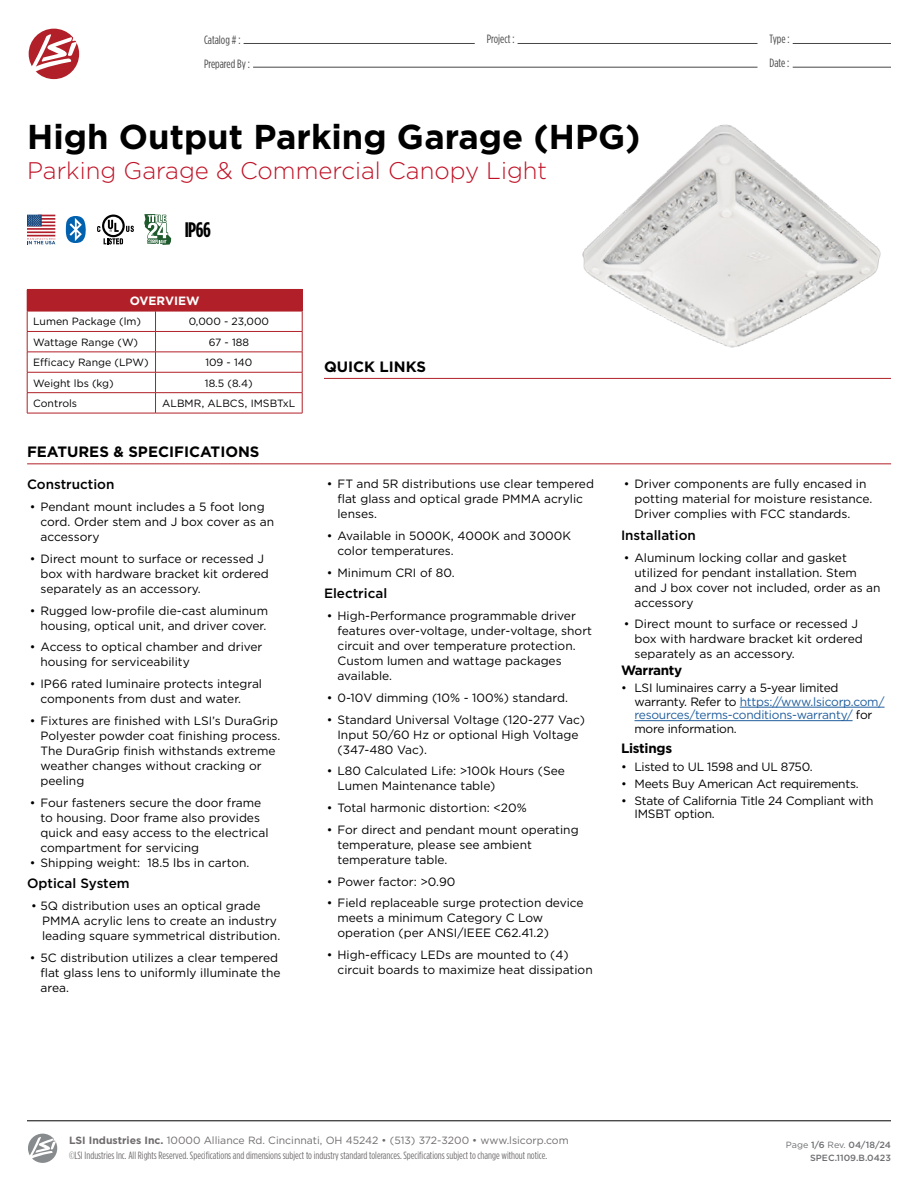
<style>
.page{position:relative;width:918px;height:1188px;background:#fff}
.page>*{position:absolute;margin:0;border:0;box-sizing:border-box;transform-origin:0 0}
.t1{font:700 34.5px "Gotham";color:#000}
.t2{font:300 24px "Gotham";color:#c01327}
.t3{font:700 21px "Gotham Condensed";color:#000}
.t4{font:700 15px "Gotham";color:#000}
.t5{font:500 13.5px "Gotham";color:#000}
.t6{font:700 13.5px "Gotham";letter-spacing:-.02em;color:#000}
.t7{font:12px/15px "Gotham";color:#000}
.t8{font:12px/13.5px "Gotham";letter-spacing:-.02em;color:#000}
.t9{font:12px "Gotham Condensed";color:#474748}
.t10{font:700 12px "Gotham";color:#fff}
.t11{font:10.5px "Gotham Condensed";color:#706c6d}
.t12{font:10.5px "Gotham";color:#000}
.t13{font:10.5px "Gotham";color:#706c6d}
.t14{font:500 9px "Gotham";color:#6d6e71}
.s1{color:#215e9e}
.s2{font-weight:700}
.s3{font-weight:400}
</style>
<div class="page">
<svg style="left:28px;top:1134px;width:29px;height:29px"></svg>
<hr style="left:27px;top:1121px;width:864px;height:1px;background:#000">
<div style="left:29px;top:29px;width:50px;height:50px;background:#b11f28;border-radius:50%"></div>
<svg style="left:31px;top:34px;width:46px;height:38px"></svg>
<hr style="left:793px;top:43px;width:98px;height:1px;background:#474748">
<hr style="left:244px;top:43px;width:231px;height:1px;background:#474748">
<hr style="left:518px;top:43px;width:239px;height:1px;background:#474748">
<hr style="left:793px;top:67px;width:98px;height:1px;background:#474748">
<hr style="left:253px;top:67px;width:505px;height:1px;background:#474748">
<hr style="left:740px;top:707px;width:145px;height:1px;background:#215e9e">
<hr style="left:634px;top:720px;width:219px;height:1px;background:#215e9e">
<div style="left:27px;top:289px;width:275px;height:22px;background:#b12028"></div>
<hr style="left:156px;top:311px;width:146px;height:1px;background:#b12028">
<hr style="left:156px;top:331px;width:146px;height:1px;background:#b12028">
<hr style="left:156px;top:352px;width:146px;height:1px;background:#b12028">
<hr style="left:156px;top:372px;width:146px;height:1px;background:#b12028">
<hr style="left:156px;top:392px;width:146px;height:1px;background:#b12028">
<svg style="left:27px;top:311px;width:129px;height:102px"></svg>
<svg style="left:302px;top:290px;width:1px;height:123px"></svg>
<hr style="left:27px;top:413px;width:129px;height:1px;background:#b12028">
<hr style="left:156px;top:413px;width:146px;height:1px;background:#b12028">
<hr style="left:324px;top:378px;width:567px;height:1px;background:#b12028">
<hr style="left:27px;top:464px;width:864px;height:1px;background:#b12028">
<svg style="left:66px;top:216px;width:20px;height:27px"></svg>
<div style="left:27px;top:215px;width:28px;height:21px;background:linear-gradient(to right,#faf2f3,#fbf3f3)"></div>
<hr style="left:27px;top:228px;width:28px;height:2px;background:#b11f2c">
<svg style="left:27px;top:235px;width:28px;height:9px"></svg>
<hr style="left:27px;top:231px;width:28px;height:2px;background:#b11f2c">
<svg style="left:27px;top:215px;width:28px;height:11px"></svg>
<svg style="left:144px;top:214px;width:27px;height:31px"></svg>
<svg style="left:102px;top:215px;width:23px;height:22px"></svg>
<svg style="left:104px;top:217px;width:19px;height:18px"></svg>
<svg style="left:97px;top:226px;width:3px;height:6px"></svg>
<svg style="left:108px;top:220px;width:11px;height:12px"></svg>
<svg style="left:126px;top:226px;width:8px;height:6px"></svg>
<svg style="left:104px;top:238px;width:19px;height:6px"></svg>
<img style="left:582px;top:124px;width:299px;height:224px">
<p class="t9" style="left:204px;top:33px;width:38px">Catalog # :</p>
<p class="t9" style="left:487px;top:32px;width:29px">Project :</p>
<p class="t9" style="left:770px;top:32px;width:22px">Type :</p>
<p class="t9" style="left:204px;top:57px;width:48px">Prepared By :</p>
<p class="t9" style="left:770px;top:56px;width:21px">Date :</p>
<h1 class="t1" style="left:27px;top:114px;width:615px">High Output Parking Garage (HPG)</h1>
<h2 class="t2" style="left:27px;top:155px;width:522px">Parking Garage &amp; Commercial Canopy Light</h2>
<h3 class="t3" style="left:185px;top:217px;width:28px">IP66</h3>
<p class="t10" style="left:130px;top:293px;width:71px">OVERVIEW</p>
<p class="t12" style="left:33px;top:315px;width:109px">Lumen Package (lm)</p>
<p class="t12" style="left:189px;top:315px;width:82px">0,000 - 23,000</p>
<p class="t12" style="left:33px;top:335px;width:107px">Wattage Range (W)</p>
<p class="t12" style="left:209px;top:335px;width:42px">67 - 188</p>
<p class="t12" style="left:33px;top:356px;width:117px">Efficacy Range (LPW)</p>
<p class="t12" style="left:205px;top:356px;width:48px">109 - 140</p>
<p class="t12" style="left:33px;top:376px;width:82px">Weight lbs (kg)</p>
<p class="t12" style="left:205px;top:376px;width:49px">18.5 (8.4)</p>
<p class="t12" style="left:33px;top:397px;width:45px">Controls</p>
<p class="t12" style="left:162px;top:397px;width:135px">ALBMR, ALBCS, IMSBTxL</p>
<p class="t4" style="left:27px;top:442px;width:234px">FEATURES &amp; SPECIFICATIONS</p>
<p class="t5" style="left:27px;top:476px;width:89px">Construction</p>
<p class="t7" style="left:40px;top:499px;width:235px;text-indent:-11px">• Pendant mount includes a 5 foot long cord. Order stem and J box cover as an accessory</p>
<p class="t7" style="left:40px;top:551px;width:230px;text-indent:-11px">• Direct mount to surface or recessed J box with hardware bracket kit ordered separately as an accessory.</p>
<p class="t7" style="left:30px;top:603px;width:240px;text-align:right">• Rugged low-profile die-cast aluminum housing, optical unit, and driver cover.</p>
<p class="t7" style="left:40px;top:639px;width:223px;text-indent:-11px">• Access to optical chamber and driver housing for serviceability</p>
<p class="t7" style="left:40px;top:676px;width:223px;text-indent:-11px">• IP66 rated luminaire protects integral components from dust and water.</p>
<p class="t7" style="left:40px;top:713px;width:242px;text-indent:-11px">• Fixtures are finished with LSI’s DuraGrip Polyester powder coat finishing process.<br>The DuraGrip finish withstands extreme weather changes without cracking or peeling</p>
<p class="t7" style="left:40px;top:795px;width:230px;text-indent:-11px">• Four fasteners secure the door frame to housing. Door frame also provides quick and easy access to the electrical compartment for servicing</p>
<p class="t7" style="left:30px;top:855px;width:221px">• Shipping weight: 18.5 lbs in carton.</p>
<p class="t5" style="left:27px;top:875px;width:104px">Optical System</p>
<p class="t7" style="left:42px;top:898px;width:240px;text-indent:-11px">• 5Q distribution uses an optical grade<br>PMMA acrylic lens to create an industry leading square symmetrical distribution.</p>
<p class="t7" style="left:40px;top:950px;width:242px;text-indent:-11px">• 5C distribution utilizes a clear tempered flat glass lens to uniformly illuminate the area.</p>
<p class="t4" style="left:324px;top:357px;width:104px">QUICK LINKS</p>
<p class="t7" style="left:338px;top:476px;width:258px;text-indent:-11px">• FT and 5R distributions use clear tempered flat glass and optical grade PMMA acrylic lenses.</p>
<p class="t7" style="left:338px;top:528px;width:235px;text-indent:-11px">• Available in 5000K, 4000K and 3000K color temperatures.</p>
<p class="t7" style="left:327px;top:565px;width:129px">• Minimum CRI of 80.</p>
<p class="t5" style="left:324px;top:585px;width:65px">Electrical</p>
<p class="t7" style="left:338px;top:608px;width:256px;text-indent:-11px">• High-Performance programmable driver features over-voltage, under-voltage, short circuit and over temperature protection.<br>Custom lumen and wattage packages available.</p>
<p class="t7" style="left:327px;top:690px;width:243px">• 0-10V dimming (10% - 100%) standard.</p>
<p class="t7" style="left:338px;top:712px;width:249px;text-indent:-11px">• Standard Universal Voltage (120-277 Vac)<br>Input 50/60 Hz or optional High Voltage (347-480 Vac).</p>
<p class="t7" style="left:338px;top:763px;width:229px;text-indent:-11px">• L80 Calculated Life: &gt;100k Hours (See<br>Lumen Maintenance table)</p>
<p class="t7" style="left:327px;top:800px;width:201px">• Total harmonic distortion: &lt;20%</p>
<p class="t7" style="left:338px;top:822px;width:243px;text-indent:-11px">• For direct and pendant mount operating temperature, please see ambient temperature table.</p>
<p class="t7" style="left:327px;top:874px;width:130px">• Power factor: &gt;0.90</p>
<p class="t7" style="left:338px;top:895px;width:248px;text-indent:-11px">• Field replaceable surge protection device meets a minimum Category C Low operation (per ANSI/IEEE C62.41.2)</p>
<p class="t7" style="left:338px;top:947px;width:257px;text-indent:-11px">• High-efficacy LEDs are mounted to (4) circuit boards to maximize heat dissipation</p>
<p class="t7" style="left:634px;top:476px;width:239px;text-indent:-11px">• Driver components are fully encased in potting material for moisture resistance.<br>Driver complies with FCC standards.</p>
<p class="t5" style="left:621px;top:526px;width:76px">Installation</p>
<p class="t7" style="left:634px;top:550px;width:248px;text-indent:-11px">• Aluminum locking collar and gasket utilized for pendant installation. Stem and J box cover not included, order as an accessory</p>
<p class="t7" style="left:634px;top:616px;width:230px;text-indent:-11px">• Direct mount to surface or recessed J box with hardware bracket kit ordered separately as an accessory.</p>
<p class="t6" style="left:621px;top:662px;width:63px">Warranty</p>
<p class="t8" style="left:634px;top:681px;width:252px;text-indent:-14px">• LSI luminaires carry a 5-year limited warranty. Refer to <span class="s1">https://www.lsicorp.com/ resources/terms-conditions-warranty/</span> for more information.</p>
<p class="t6" style="left:621px;top:740px;width:53px">Listings</p>
<p class="t8" style="left:621px;top:759px;width:193px">• Listed to UL 1598 and UL 8750.</p>
<p class="t8" style="left:621px;top:776px;width:239px">• Meets Buy American Act requirements.</p>
<p class="t8" style="left:634px;top:793px;width:241px;text-indent:-14px">• State of California Title 24 Compliant with<br>IMSBT option.</p>
<p class="t13" style="left:69px;top:1134px;width:501px"><span class="s2">LSI Industries Inc.</span> 10000 Alliance Rd. Cincinnati, OH 45242 • (513) 372-3200 • www.lsicorp.com</p>
<p class="t11" style="left:69px;top:1150px;width:480px">©LSI Industries Inc. All Rights Reserved. Specifications and dimensions subject to industry standard tolerances. Specifications subject to change without notice.</p>
<p class="t14" style="left:786px;top:1138px;width:107px"><span class="s3">Page</span> 1/6 <span class="s3">Rev.</span> 04/18/24</p>
<p class="t14" style="left:810px;top:1152px;width:82px">SPEC.1109.B.0423</p>
</div>
